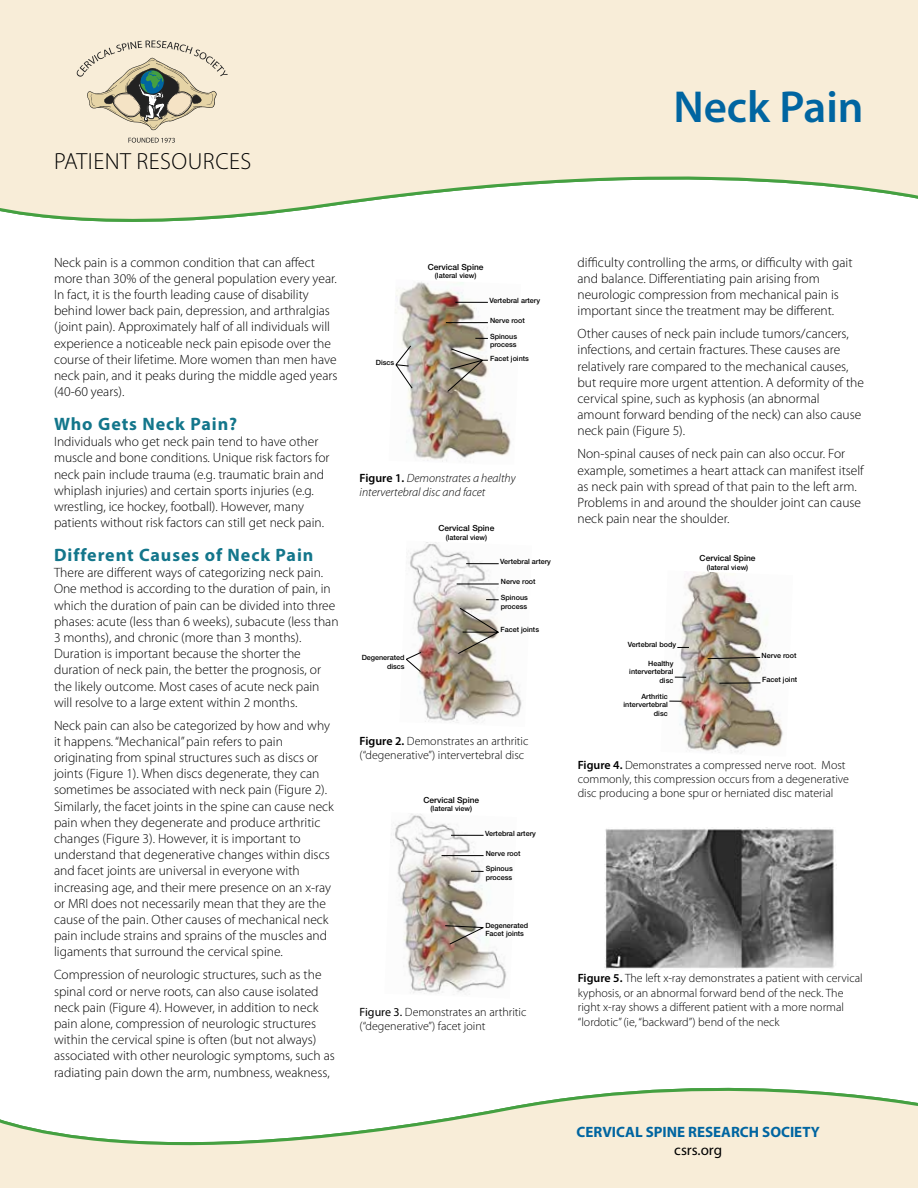
<style>
.page{position:relative;width:918px;height:1188px;background:#fff}
.page>*{position:absolute;margin:0;border:0;box-sizing:border-box;transform-origin:0 0}
.t1{font:600 45px "Myriad Pro";color:#0065a1}
.t2{font:300 23.4px "Myriad Pro";letter-spacing:.02em;color:#000}
.t3{font:700 18px "Myriad Pro";letter-spacing:.05em;color:#13768b}
.t4{font:700 15px "Myriad Pro";color:#0065a1}
.t5{font:15px "Myriad Pro";color:#000}
.t6{font:300 13.5px/16.2px "Myriad Pro";color:#000}
.t7{font:300 12px/14.4px "Myriad Pro";color:#000}
.t8{font:italic 300 12px/14.4px "Myriad Pro";color:#000}
.t9{font:500 8.4px "Helvetica Neue LT Std";color:#000}
.t10{font:500 7.2px/8.7px "Helvetica Neue LT Std";color:#000}
.s1{font-weight:600;font-style:normal}
.s2{font-weight:600}
.s3{font-weight:400}
</style>
<div class="page">
<svg style="left:0;top:0;width:918px;height:222px;background:#f6edda"></svg>
<svg style="left:0;top:1087px;width:918px;height:101px"></svg>
<svg style="left:128px;top:138px;width:47px;height:5px"></svg>
<svg style="left:77px;top:40px;width:151px;height:90px;background:#cec7b2"></svg>
<img style="left:395px;top:281px;width:116px;height:181px">
<hr style="left:446px;top:322px;width:42px;height:1px;background:#000">
<svg style="left:447px;top:302px;width:41px;height:90px"></svg>
<svg style="left:395px;top:345px;width:18px;height:44px"></svg>
<img style="left:409px;top:542px;width:113px;height:181px">
<svg style="left:486px;top:599px;width:13px;height:1px"></svg>
<hr style="left:457px;top:584px;width:42px;height:1px;background:#000">
<hr style="left:466px;top:563px;width:33px;height:1px;background:#000">
<svg style="left:406px;top:652px;width:16px;height:20px"></svg>
<svg style="left:458px;top:608px;width:41px;height:46px"></svg>
<img style="left:393px;top:813px;width:114px;height:181px">
<svg style="left:471px;top:871px;width:13px;height:1px"></svg>
<hr style="left:442px;top:855px;width:42px;height:1px;background:#000">
<hr style="left:451px;top:835px;width:33px;height:1px;background:#000">
<svg style="left:445px;top:925px;width:39px;height:20px"></svg>
<img style="left:669px;top:572px;width:114px;height:181px">
<svg style="left:669px;top:701px;width:13px;height:1px"></svg>
<svg style="left:707px;top:657px;width:54px;height:27px"></svg>
<svg style="left:677px;top:647px;width:12px;height:1px"></svg>
<img style="left:605px;top:827px;width:232px;height:142px">
<h2 class="t2" style="left:54px;top:147px;width:199px">PATIENT RESOURCES</h2>
<h2 class="t2" style="left:137px;top:147px;width:231px">EDUCATION MATERIALS</h2>
<h1 class="t1" style="left:673px;top:78px;width:192px">Neck Pain</h1>
<p class="t6" style="left:54px;top:254px;width:285px">Neck pain is a common condition that can affect more than 30% of the general population every year.<br>In fact, it is the fourth leading cause of disability behind lower back pain, depression, and arthralgias (joint pain). Approximately half of all individuals will experience a noticeable neck pain episode over the course of their lifetime. More women than men have neck pain, and it peaks during the middle aged years (40-60 years).</p>
<h3 class="t3" style="left:54px;top:412px;width:185px">Who Gets Neck Pain?</h3>
<p class="t6" style="left:54px;top:433px;width:277px">Individuals who get neck pain tend to have other muscle and bone conditions. Unique risk factors for neck pain include trauma (e.g. traumatic brain and whiplash injuries) and certain sports injuries (e.g. wrestling, ice hockey, football). However, many patients without risk factors can still get neck pain.</p>
<h3 class="t3" style="left:54px;top:543px;width:261px">Different Causes of Neck Pain</h3>
<p class="t6" style="left:54px;top:564px;width:286px">There are different ways of categorizing neck pain.<br>One method is according to the duration of pain, in which the duration of pain can be divided into three phases: acute (less than 6 weeks), subacute (less than 3 months), and chronic (more than 3 months).<br>Duration is important because the shorter the duration of neck pain, the better the prognosis, or the likely outcome. Most cases of acute neck pain will resolve to a large extent within 2 months.</p>
<p class="t6" style="left:54px;top:717px;width:281px">Neck pain can also be categorized by how and why it happens. “Mechanical” pain refers to pain originating from spinal structures such as discs or joints (Figure 1). When discs degenerate, they can sometimes be associated with neck pain (Figure 2).<br>Similarly, the facet joints in the spine can cause neck pain when they degenerate and produce arthritic changes (Figure 3). However, it is important to understand that degenerative changes within discs and facet joints are universal in everyone with increasing age, and their mere presence on an x-ray or MRI does not necessarily mean that they are the cause of the pain. Other causes of mechanical neck pain include strains and sprains of the muscles and ligaments that surround the cervical spine.</p>
<p class="t6" style="left:54px;top:967px;width:282px">Compression of neurologic structures, such as the spinal cord or nerve roots, can also cause isolated neck pain (Figure 4). However, in addition to neck pain alone, compression of neurologic structures within the cervical spine is often (but not always) associated with other neurologic symptoms, such as radiating pain down the arm, numbness, weakness,</p>
<p class="t9" style="left:428px;top:262px;width:57px">Cervical Spine</p>
<p class="t10" style="left:435px;top:271px;width:43px">(lateral view)</p>
<p class="t10" style="left:489px;top:296px;width:52px">Vertebral artery</p>
<p class="t10" style="left:376px;top:358px;width:20px">Discs</p>
<p class="t10" style="left:490px;top:316px;width:36px">Nerve root</p>
<p class="t10" style="left:490px;top:332px;width:29px">Spinous process</p>
<p class="t10" style="left:490px;top:354px;width:40px">Facet joints</p>
<p class="t8" style="left:360px;top:471px;width:157px"><span class="s1">Figure 1.</span> Demonstrates a healthy intervertebral disc and facet</p>
<p class="t9" style="left:439px;top:523px;width:57px">Cervical Spine</p>
<p class="t10" style="left:446px;top:533px;width:43px">(lateral view)</p>
<p class="t10" style="left:500px;top:557px;width:52px">Vertebral artery</p>
<p class="t10" style="left:501px;top:577px;width:36px">Nerve root</p>
<p class="t10" style="left:501px;top:593px;width:29px">Spinous process</p>
<p class="t10" style="left:362px;top:653px;width:44px;text-align:right">Degenerated discs</p>
<p class="t10" style="left:500px;top:625px;width:40px">Facet joints</p>
<p class="t7" style="left:360px;top:733px;width:170px"><span class="s2">Figure 2.</span> Demonstrates an arthritic (“degenerative”) intervertebral disc</p>
<p class="t9" style="left:423px;top:795px;width:57px">Cervical Spine</p>
<p class="t10" style="left:431px;top:804px;width:43px">(lateral view)</p>
<p class="t10" style="left:485px;top:829px;width:52px">Vertebral artery</p>
<p class="t10" style="left:486px;top:849px;width:36px">Nerve root</p>
<p class="t10" style="left:486px;top:865px;width:29px">Spinous process</p>
<p class="t10" style="left:485px;top:921px;width:44px">Degenerated<br>Facet joints</p>
<p class="t7" style="left:360px;top:1004px;width:168px"><span class="s3">Figure 3.</span> Demonstrates an arthritic (“degenerative”) facet joint</p>
<p class="t6" style="left:578px;top:254px;width:277px">difficulty controlling the arms, or difficulty with gait and balance. Differentiating pain arising from neurologic compression from mechanical pain is important since the treatment may be different.</p>
<p class="t6" style="left:578px;top:325px;width:288px">Other causes of neck pain include tumors/cancers, infections, and certain fractures. These causes are relatively rare compared to the mechanical causes, but require more urgent attention. A deformity of the cervical spine, such as kyphosis (an abnormal amount forward bending of the neck) can also cause neck pain (Figure 5).</p>
<p class="t6" style="left:578px;top:446px;width:288px">Non-spinal causes of neck pain can also occur. For example, sometimes a heart attack can manifest itself as neck pain with spread of that pain to the left arm.<br>Problems in and around the shoulder joint can cause neck pain near the shoulder.</p>
<p class="t9" style="left:700px;top:553px;width:57px">Cervical Spine</p>
<p class="t10" style="left:707px;top:563px;width:43px">(lateral view)</p>
<p class="t10" style="left:628px;top:640px;width:50px">Vertebral body</p>
<p class="t10" style="left:629px;top:659px;width:46px;text-align:right">Healthy intervertebral disc</p>
<p class="t10" style="left:624px;top:692px;width:46px;text-align:right">Arthritic intervertebral disc</p>
<p class="t10" style="left:762px;top:651px;width:36px">Nerve root</p>
<p class="t10" style="left:762px;top:675px;width:36px">Facet joint</p>
<p class="t7" style="left:578px;top:757px;width:273px"><span class="s2">Figure 4.</span> Demonstrates a compressed nerve root. Most commonly, this compression occurs from a degenerative disc producing a bone spur or herniated disc material</p>
<p class="t7" style="left:578px;top:971px;width:286px"><span class="s2">Figure 5.</span> The left x-ray demonstrates a patient with cervical kyphosis, or an abnormal forward bend of the neck. The right x-ray shows a different patient with a more normal “lordotic” (ie, “backward”) bend of the neck</p>
<p class="t4" style="left:577px;top:1122px;width:245px">CERVICAL SPINE RESEARCH SOCIETY</p>
<p class="t5" style="left:674px;top:1140px;width:49px">csrs.org</p>
</div>
